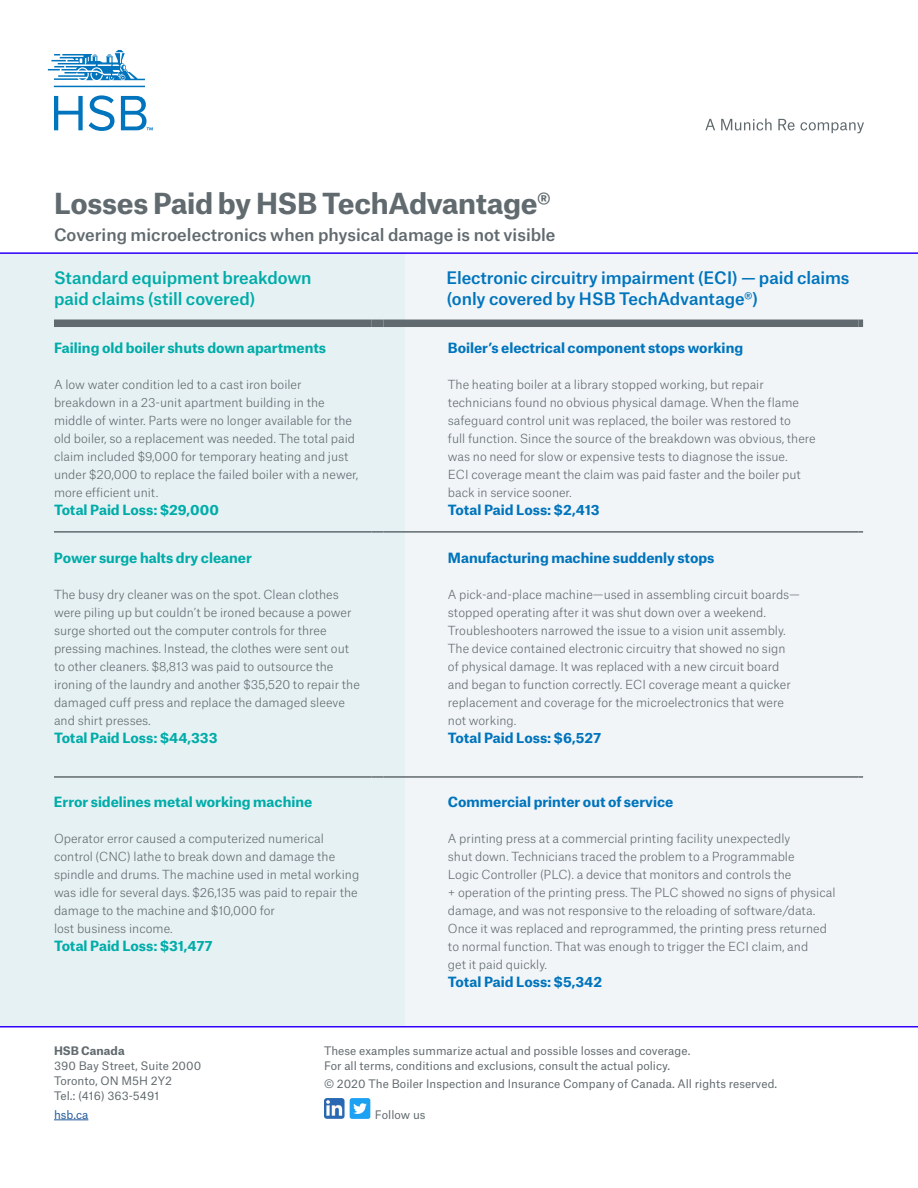
<style>
.page{position:relative;width:918px;height:1188px;background:#fff}
.page>*{position:absolute;margin:0;border:0;box-sizing:border-box;transform-origin:0 0}
.t1{font:700 27.75px "Munich Re";letter-spacing:-.01em;color:#616a6e}
.t2{font:500 16.5px/21px "Munich Re";letter-spacing:-.005em;color:#0074bc}
.t3{font:500 16.5px "Munich Re";color:#616a6e}
.t4{font:500 16.5px/21px "Munich Re";letter-spacing:-.005em;color:#00aca8}
.t5{font:700 13.5px "Munich Re";color:#0074bc}
.t6{font:700 13.5px "Munich Re";color:#00aca8}
.t7{font:300 12px/18px "Munich Re";color:#616a6e}
.t8{font:11.25px/15px "Munich Re";letter-spacing:.005em;color:#616a6e}
.t9{font:700 11.25px "Munich Re";letter-spacing:.005em;color:#616a6e}
.t10{font:11.25px "Munich Re";color:#245a9c}
</style>
<div class="page">
<svg style="left:48px;top:50px;width:105px;height:81px"></svg>
<svg style="left:705px;top:119px;width:159px;height:14px"></svg>
<hr style="left:54px;top:1120px;width:34px;height:1px;background:#245a9c">
<img style="left:324px;top:1098px;width:21px;height:21px">
<img style="left:350px;top:1098px;width:20px;height:21px">
<hr style="left:0;top:1026px;width:918px;height:2px;background:#3300fb">
<div style="left:405px;top:252px;width:513px;height:774px;background:#f1f5f8"></div>
<div style="left:0;top:252px;width:405px;height:774px;background:#e6f1f4"></div>
<hr style="left:54px;top:531px;width:318px;height:2px;background:#616a6e">
<svg style="left:372px;top:531px;width:11px;height:2px"></svg>
<hr style="left:383px;top:531px;width:476px;height:2px;background:#616a6e">
<hr style="left:54px;top:776px;width:318px;height:2px;background:#616a6e">
<svg style="left:372px;top:776px;width:11px;height:2px"></svg>
<hr style="left:383px;top:776px;width:476px;height:2px;background:#616a6e">
<div style="left:54px;top:320px;width:318px;height:7px;background:#616a6e"></div>
<div style="left:372px;top:320px;width:11px;height:7px;background:#616a6e"></div>
<div style="left:383px;top:320px;width:476px;height:7px;background:#616a6e"></div>
<svg style="left:859px;top:320px;width:4px;height:7px"></svg>
<hr style="left:0;top:252px;width:918px;height:2px;background:#3300fb">
<h1 class="t1" style="left:54px;top:180px;width:499px">Losses Paid by HSB TechAdvantage®</h1>
<h2 class="t3" style="left:54px;top:221px;width:503px">Covering microelectronics when physical damage is not visible</h2>
<h2 class="t4" style="left:54px;top:266px;width:259px">Standard equipment breakdown paid claims (still covered)</h2>
<h2 class="t2" style="left:446px;top:266px;width:405px">Electronic circuitry impairment (ECI) — paid claims (only covered by HSB TechAdvantage®)</h2>
<p class="t6" style="left:54px;top:337px;width:274px">Failing old boiler shuts down apartments</p>
<p class="t7" style="left:54px;top:374px;width:306px">A low water condition led to a cast iron boiler breakdown in a 23-unit apartment building in the middle of winter. Parts were no longer available for the old boiler, so a replacement was needed. The total paid claim included $9,000 for temporary heating and just under $20,000 to replace the failed boiler with a newer, more efficient unit.</p>
<p class="t6" style="left:54px;top:499px;width:166px">Total Paid Loss: $29,000</p>
<p class="t5" style="left:448px;top:337px;width:297px">Boiler’s electrical component stops working</p>
<p class="t7" style="left:448px;top:374px;width:369px">The heating boiler at a library stopped working, but repair technicians found no obvious physical damage. When the flame safeguard control unit was replaced, the boiler was restored to<br>full function. Since the source of the breakdown was obvious, there was no need for slow or expensive tests to diagnose the issue.<br>ECI coverage meant the claim was paid faster and the boiler put back in service sooner.</p>
<p class="t5" style="left:448px;top:499px;width:153px">Total Paid Loss: $2,413</p>
<p class="t6" style="left:54px;top:547px;width:199px">Power surge halts dry cleaner</p>
<p class="t7" style="left:54px;top:584px;width:307px">The busy dry cleaner was on the spot. Clean clothes were piling up but couldn’t be ironed because a power surge shorted out the computer controls for three pressing machines. Instead, the clothes were sent out to other cleaners. $8,813 was paid to outsource the ironing of the laundry and another $35,520 to repair the damaged cuff press and replace the damaged sleeve and shirt presses.</p>
<p class="t6" style="left:54px;top:727px;width:165px">Total Paid Loss: $44,333</p>
<p class="t6" style="left:54px;top:791px;width:260px">Error sidelines metal working machine</p>
<p class="t7" style="left:54px;top:829px;width:307px">Operator error caused a computerized numerical control (CNC) lathe to break down and damage the spindle and drums. The machine used in metal working was idle for several days. $26,135 was paid to repair the damage to the machine and $10,000 for<br>lost business income.</p>
<p class="t6" style="left:54px;top:935px;width:160px">Total Paid Loss: $31,477</p>
<p class="t5" style="left:448px;top:547px;width:268px">Manufacturing machine suddenly stops</p>
<p class="t7" style="left:448px;top:584px;width:354px">A pick-and-place machine—used in assembling circuit boards— stopped operating after it was shut down over a weekend.<br>Troubleshooters narrowed the issue to a vision unit assembly.<br>The device contained electronic circuitry that showed no sign<br>of physical damage. It was replaced with a new circuit board and began to function correctly. ECI coverage meant a quicker replacement and coverage for the microelectronics that were not working.</p>
<p class="t5" style="left:448px;top:727px;width:155px">Total Paid Loss: $6,527</p>
<p class="t5" style="left:448px;top:791px;width:227px">Commercial printer out of service</p>
<p class="t7" style="left:448px;top:829px;width:389px">A printing press at a commercial printing facility unexpectedly<br>shut down. Technicians traced the problem to a Programmable<br>Logic Controller (PLC). a device that monitors and controls the<br>+ operation of the printing press. The PLC showed no signs of physical damage, and was not responsive to the reloading of software/data.<br>Once it was replaced and reprogrammed, the printing press returned to normal function. That was enough to trigger the ECI claim, and<br>get it paid quickly.</p>
<p class="t5" style="left:448px;top:971px;width:156px">Total Paid Loss: $5,342</p>
<p class="t9" style="left:54px;top:1042px;width:72px">HSB Canada</p>
<p class="t8" style="left:54px;top:1057px;width:149px">390 Bay Street, Suite 2000<br>Toronto, ON M5H 2Y2<br>Tel.: (416) 363-5491</p>
<p class="t10" style="left:54px;top:1105px;width:36px">hsb.ca</p>
<p class="t8" style="left:324px;top:1042px;width:368px">These examples summarize actual and possible losses and coverage.<br>For all terms, conditions and exclusions, consult the actual policy.</p>
<p class="t8" style="left:324px;top:1075px;width:455px">© 2020 The Boiler Inspection and Insurance Company of Canada. All rights reserved.</p>
<p class="t8" style="left:375px;top:1106px;width:52px">Follow us</p>
</div>
